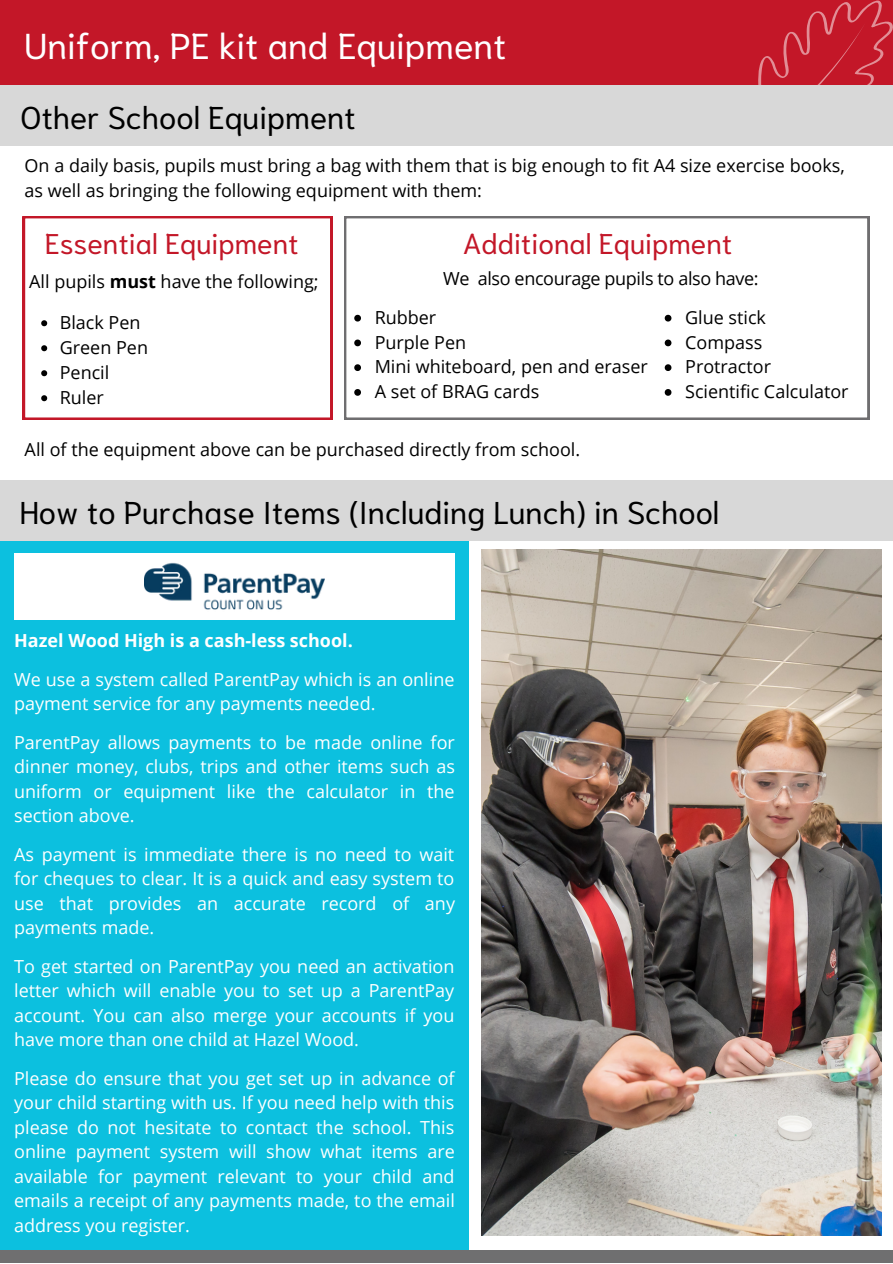
<style>
.page{position:relative;width:893px;height:1264px;background:#fff}
.page>*{position:absolute;margin:0;border:0;box-sizing:border-box;transform-origin:0 0}
.t1{font:36px "Niramit";color:#fff}
.t2{font:31.5px "Niramit";color:#000}
.t3{font:28.5px "Niramit";color:#c31728}
.t4{font:18px/24.5px "Open Sans";color:#fff;text-align:justify}
.t5{font:18px/24.8px "Open Sans";color:#000}
.t6{font:700 18px "Open Sans";color:#fff}
.t7{font:18px "Open Sans";letter-spacing:-.02em;color:#000}
.s1{font-weight:700}
</style>
<div class="page">
<div style="left:0;top:0;width:892px;height:89px;background:#c31728"></div>
<svg style="left:758px;top:0;width:134px;height:85px"></svg>
<div style="left:0;top:541px;width:468px;height:709px;background:#0cc0df"></div>
<div style="left:0;top:1250px;width:892px;height:12px;background:#6f6f70"></div>
<div style="left:0;top:480px;width:892px;height:61px;background:#d8d8d8"></div>
<div style="left:0;top:85px;width:892px;height:61px;background:#d8d8d8"></div>
<div style="left:14px;top:553px;width:440px;height:66px;background:#fff"></div>
<img style="left:145px;top:562px;width:179px;height:48px">
<img style="left:481px;top:549px;width:400px;height:686px">
<svg style="left:23px;top:216px;width:309px;height:204px"></svg>
<svg style="left:344px;top:216px;width:525px;height:204px"></svg>
<svg style="left:354px;top:315px;width:7px;height:6px"></svg>
<svg style="left:354px;top:339px;width:7px;height:7px"></svg>
<svg style="left:354px;top:364px;width:7px;height:7px"></svg>
<svg style="left:354px;top:389px;width:7px;height:7px"></svg>
<svg style="left:664px;top:315px;width:7px;height:6px"></svg>
<svg style="left:664px;top:339px;width:7px;height:7px"></svg>
<svg style="left:664px;top:364px;width:7px;height:7px"></svg>
<svg style="left:664px;top:389px;width:7px;height:7px"></svg>
<svg style="left:41px;top:320px;width:6px;height:6px"></svg>
<svg style="left:41px;top:345px;width:6px;height:6px"></svg>
<svg style="left:41px;top:370px;width:6px;height:6px"></svg>
<svg style="left:41px;top:395px;width:6px;height:6px"></svg>
<p class="t1" style="left:25px;top:19px;width:483px">Uniform, PE kit and Equipment</p>
<p class="t2" style="left:21px;top:94px;width:337px">Other School Equipment</p>
<p class="t5" style="left:25px;top:153px;width:821px">On a daily basis, pupils must bring a bag with them that is big enough to fit A4 size exercise books, as well as bringing the following equipment with them:</p>
<p class="t3" style="left:45px;top:223px;width:255px">Essential Equipment</p>
<p class="t3" style="left:462px;top:223px;width:271px">Additional Equipment</p>
<p class="t7" style="left:443px;top:266px;width:317px">We also encourage pupils to also have:</p>
<p class="t5" style="left:29px;top:269px;width:291px">All pupils <span class="s1">must</span> have the following;</p>
<p class="t5" style="left:60px;top:310px;width:82px">Black Pen</p>
<p class="t5" style="left:60px;top:335px;width:90px">Green Pen</p>
<p class="t5" style="left:60px;top:360px;width:51px">Pencil</p>
<p class="t5" style="left:60px;top:385px;width:46px">Ruler</p>
<p class="t5" style="left:374px;top:304px;width:63px">Rubber</p>
<p class="t5" style="left:374px;top:329px;width:93px">Purple Pen</p>
<p class="t5" style="left:374px;top:354px;width:275px">Mini whiteboard, pen and eraser</p>
<p class="t5" style="left:374px;top:378px;width:166px">A set of BRAG cards</p>
<p class="t5" style="left:25px;top:436px;width:557px">All of the equipment above can be purchased directly from school.</p>
<p class="t5" style="left:685px;top:304px;width:82px">Glue stick</p>
<p class="t5" style="left:685px;top:329px;width:79px">Compass</p>
<p class="t5" style="left:685px;top:354px;width:87px">Protractor</p>
<p class="t5" style="left:685px;top:378px;width:165px">Scientific Calculator</p>
<p class="t2" style="left:20px;top:489px;width:701px">How to Purchase Items (Including Lunch) in School</p>
<p class="t6" style="left:14px;top:628px;width:340px">Hazel Wood High is a cash-less school.</p>
<p class="t4" style="left:14px;top:666px;width:442px">We use a system called ParentPay which is an online payment service for any payments needed.</p>
<p class="t4" style="left:14px;top:729px;width:442px">ParentPay allows payments to be made online for dinner money, clubs, trips and other items such as uniform or equipment like the calculator in the section above.</p>
<p class="t4" style="left:14px;top:841px;width:442px">As payment is immediate there is no need to wait for cheques to clear. It is a quick and easy system to use that provides an accurate record of any payments made.</p>
<p class="t4" style="left:14px;top:953px;width:442px">To get started on ParentPay you need an activation letter which will enable you to set up a ParentPay account. You can also merge your accounts if you have more than one child at Hazel Wood.</p>
<p class="t4" style="left:14px;top:1065px;width:442px">Please do ensure that you get set up in advance of your child starting with us. If you need help with this please do not hesitate to contact the school. This online payment system will show what items are available for payment relevant to your child and emails a receipt of any payments made, to the email address you register.</p>
</div>
